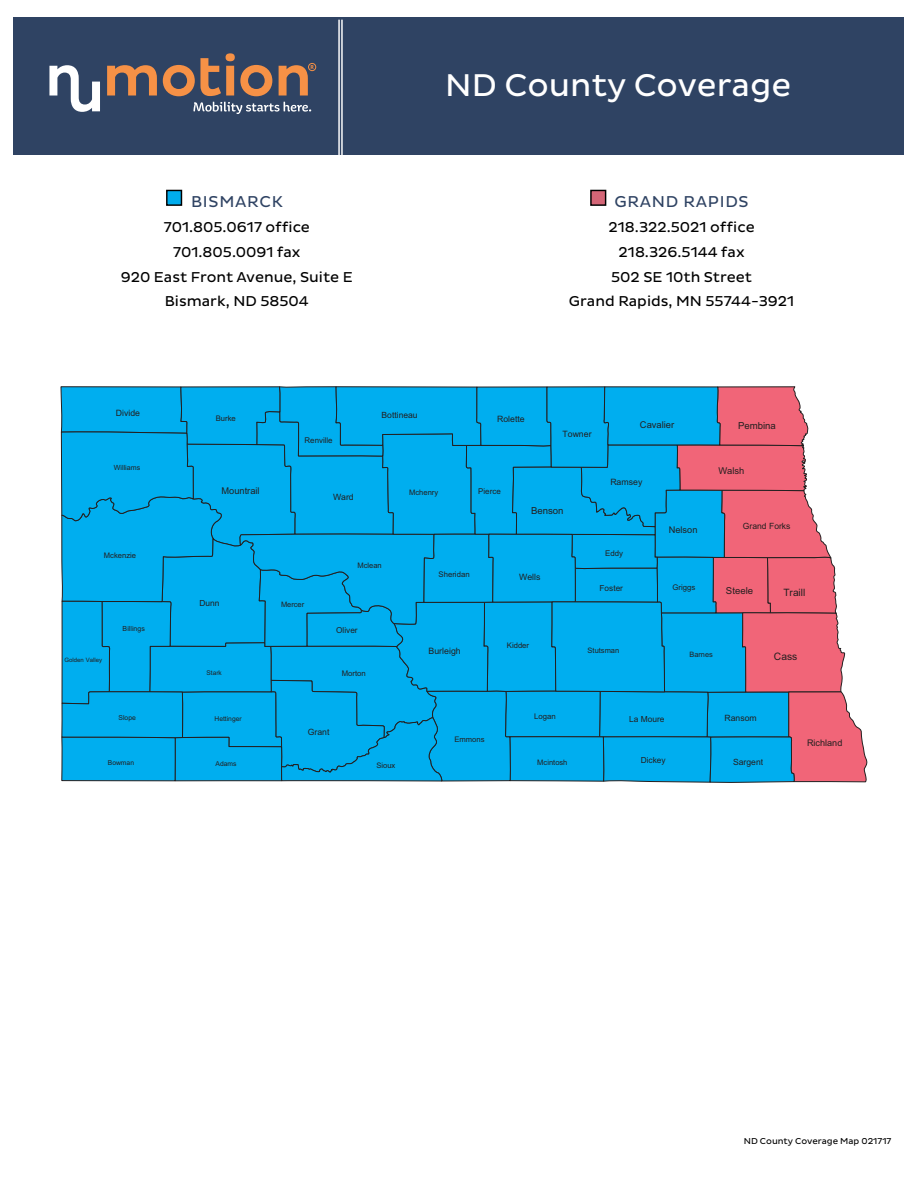
<style>
.page{position:relative;width:918px;height:1188px;background:#fff}
.page>*{position:absolute;margin:0;border:0;box-sizing:border-box;transform-origin:0 0}
.t1{font:32.1px "Pluto Sans";color:#fff}
.t2{font:16.05px "Pluto Sans";letter-spacing:.045em;color:#2f4363}
.t3{font:14.55px/24.8px "Pluto Sans";color:#000;text-align:center}
.t4{font:10.35px "Arial";color:#231f20}
.t5{font:10.2px "Arial";color:#231f20}
.t6{font:9.6px "Arial";color:#231f20}
.t7{font:9.45px "Arial";color:#231f20}
.t8{font:9.3px "Arial";color:#231f20}
.t9{font:9.15px "Arial";color:#231f20}
.t10{font:8.85px "Arial";color:#231f20}
.t11{font:8.7px "Arial";color:#231f20}
.t12{font:8.7px "Pluto Sans";color:#000}
.t13{font:8.55px "Arial";color:#231f20}
.t14{font:8.4px "Arial";color:#231f20}
.t15{font:8.25px "Arial";color:#231f20}
.t16{font:7.95px "Arial";color:#231f20}
.t17{font:7.8px "Arial";color:#231f20}
.t18{font:7.65px "Arial";color:#231f20}
.t19{font:7.5px "Arial";color:#231f20}
.t20{font:7.35px "Arial";color:#231f20}
.t21{font:7.05px "Arial";color:#231f20}
.t22{font:6.75px "Arial";color:#231f20}
.t23{font:6.45px "Arial";color:#231f20}
.t24{font:6px "Arial";color:#231f20}
</style>
<div class="page">
<div style="left:13px;top:17px;width:891px;height:138px;background:#2f4363"></div>
<hr style="left:341px;top:20px;width:2px;height:155px;background:#fff">
<hr style="left:338px;top:20px;width:2px;height:155px;background:#fff">
<svg style="left:49px;top:65px;width:51px;height:47px"></svg>
<svg style="left:107px;top:65px;width:50px;height:31px"></svg>
<svg style="left:163px;top:53px;width:151px;height:61px"></svg>
<div style="left:308px;top:63px;width:8px;height:8px;border:1px solid #f69146;border-radius:50%"></div>
<div style="left:591px;top:190px;width:15px;height:15px;background:#d46677"></div>
<div style="left:590px;top:190px;width:16px;height:16px;border:1px solid #000"></div>
<div style="left:167px;top:190px;width:14px;height:15px;background:#00aced"></div>
<div style="left:166px;top:190px;width:16px;height:16px;border:1px solid #000"></div>
<svg style="left:61px;top:386px;width:806px;height:397px;background:#29a4da"></svg>
<p class="t2" style="left:191px;top:196px;width:93px">BISMARCK</p>
<p class="t3" style="left:121px;top:216px;width:233px">701.805.0617 office<br>701.805.0091 fax<br>920 East Front Avenue, Suite E<br>Bismark, ND 58504</p>
<h1 class="t1" style="left:445px;top:72px;width:348px">ND County Coverage</h1>
<p class="t2" style="left:615px;top:196px;width:136px">GRAND RAPIDS</p>
<p class="t3" style="left:569px;top:216px;width:227px">218.322.5021 office<br>218.326.5144 fax<br>502 SE 10th Street<br>Grand Rapids, MN 55744-3921</p>
<p class="t11" style="left:116px;top:410px;width:26px">Divide</p>
<p class="t18" style="left:216px;top:416px;width:22px">Burke</p>
<p class="t16" style="left:305px;top:437px;width:30px">Renville</p>
<p class="t13" style="left:382px;top:412px;width:38px">Bottineau</p>
<p class="t11" style="left:497px;top:415px;width:29px">Rolette</p>
<p class="t11" style="left:563px;top:430px;width:31px">Towner</p>
<p class="t7" style="left:640px;top:421px;width:36px">Cavalier</p>
<p class="t6" style="left:738px;top:422px;width:39px">Pembina</p>
<p class="t21" style="left:114px;top:465px;width:28px">Williams</p>
<p class="t7" style="left:718px;top:467px;width:28px">Walsh</p>
<p class="t8" style="left:221px;top:487px;width:40px">Mountrail</p>
<p class="t11" style="left:333px;top:494px;width:22px">Ward</p>
<p class="t19" style="left:409px;top:490px;width:31px">Mchenry</p>
<p class="t16" style="left:478px;top:488px;width:24px">Pierce</p>
<p class="t11" style="left:610px;top:479px;width:34px">Ramsey</p>
<p class="t6" style="left:531px;top:507px;width:34px">Benson</p>
<p class="t8" style="left:669px;top:526px;width:30px">Nelson</p>
<p class="t13" style="left:743px;top:523px;width:49px">Grand Forks</p>
<p class="t18" style="left:104px;top:553px;width:34px">Mckenzie</p>
<p class="t16" style="left:605px;top:550px;width:19px">Eddy</p>
<p class="t19" style="left:357px;top:562px;width:26px">Mclean</p>
<p class="t17" style="left:439px;top:572px;width:33px">Sheridan</p>
<p class="t11" style="left:519px;top:574px;width:23px">Wells</p>
<p class="t15" style="left:600px;top:585px;width:25px">Foster</p>
<p class="t17" style="left:672px;top:584px;width:24px">Griggs</p>
<p class="t6" style="left:726px;top:587px;width:29px">Steele</p>
<p class="t5" style="left:783px;top:588px;width:23px">Traill</p>
<p class="t14" style="left:199px;top:600px;width:22px">Dunn</p>
<p class="t19" style="left:281px;top:601px;width:25px">Mercer</p>
<p class="t21" style="left:123px;top:626px;width:24px">Billings</p>
<p class="t15" style="left:336px;top:627px;width:23px">Oliver</p>
<p class="t24" style="left:65px;top:657px;width:39px">Golden Valley</p>
<p class="t10" style="left:429px;top:647px;width:34px">Burleigh</p>
<p class="t18" style="left:507px;top:642px;width:24px">Kidder</p>
<p class="t19" style="left:588px;top:647px;width:33px">Stutsman</p>
<p class="t20" style="left:689px;top:651px;width:25px">Barnes</p>
<p class="t4" style="left:774px;top:653px;width:25px">Cass</p>
<p class="t23" style="left:207px;top:670px;width:17px">Stark</p>
<p class="t17" style="left:342px;top:670px;width:26px">Morton</p>
<p class="t22" style="left:118px;top:715px;width:19px">Slope</p>
<p class="t22" style="left:215px;top:716px;width:29px">Hettinger</p>
<p class="t17" style="left:534px;top:713px;width:23px">Logan</p>
<p class="t14" style="left:629px;top:716px;width:37px">La Moure</p>
<p class="t11" style="left:725px;top:714px;width:34px">Ransom</p>
<p class="t11" style="left:308px;top:729px;width:23px">Grant</p>
<p class="t18" style="left:454px;top:736px;width:32px">Emmons</p>
<p class="t9" style="left:807px;top:740px;width:37px">Richland</p>
<p class="t22" style="left:108px;top:760px;width:28px">Bowman</p>
<p class="t22" style="left:216px;top:761px;width:23px">Adams</p>
<p class="t18" style="left:376px;top:763px;width:21px">Sioux</p>
<p class="t19" style="left:537px;top:759px;width:32px">Mcintosh</p>
<p class="t15" style="left:641px;top:757px;width:26px">Dickey</p>
<p class="t13" style="left:733px;top:759px;width:32px">Sargent</p>
<p class="t12" style="left:744px;top:1138px;width:149px">ND County Coverage Map 021717</p>
</div>
